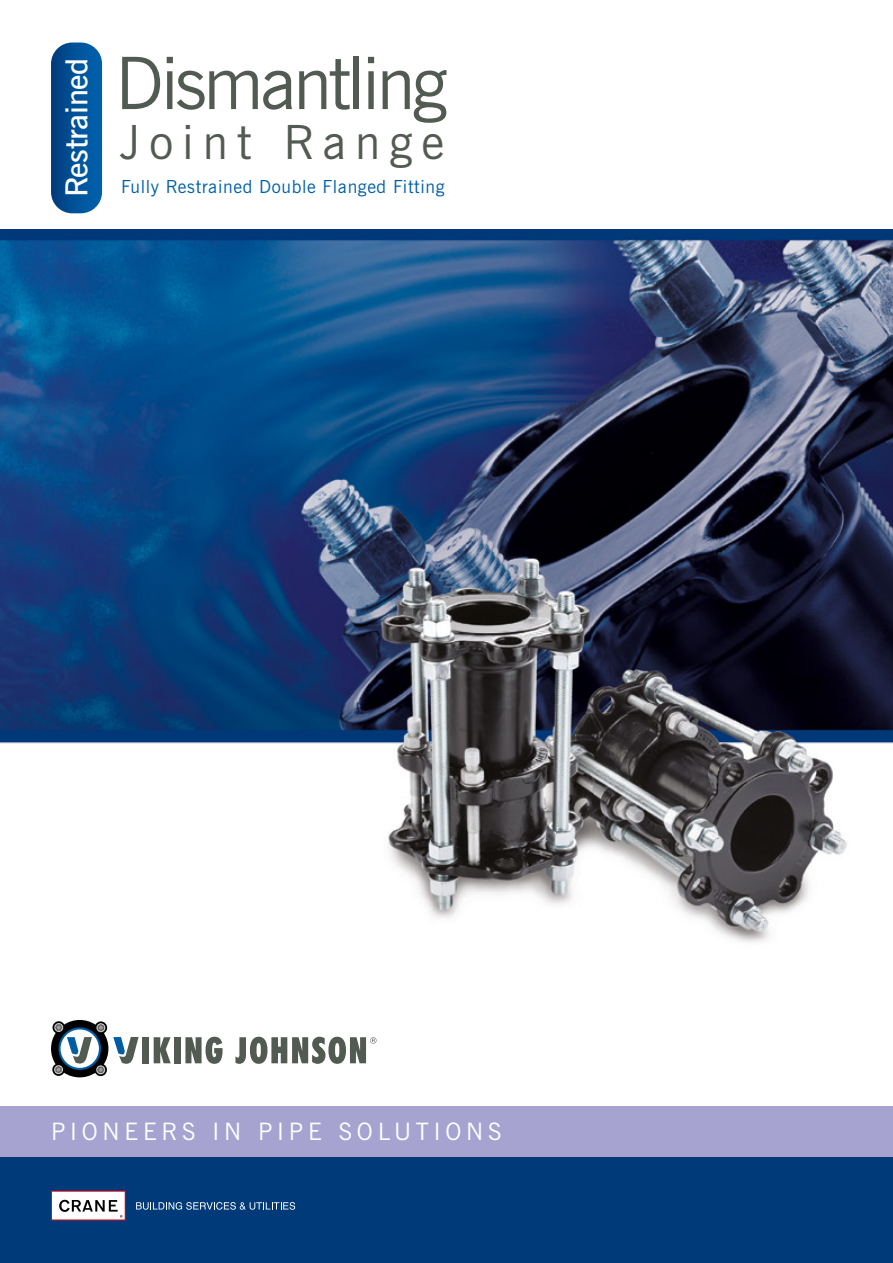
<style>
.page{position:relative;width:893px;height:1263px;background:#fff}
.page>*{position:absolute;margin:0;border:0;box-sizing:border-box;transform-origin:0 0}
.t1{font:72.3px "News Gothic BT";letter-spacing:-.045em;color:#525b52}
.t2{font:47.1px "News Gothic BT";letter-spacing:.19em;color:#525b52}
.t3{font:600 30.3px "News Gothic BT";letter-spacing:-.01em;color:#fff}
.t4{font:24px "News Gothic BT";letter-spacing:.2em;color:#fff}
.t5{font:18px "News Gothic BT";letter-spacing:.035em;color:#005faa}
</style>
<div class="page">
<div style="left:0;top:1157px;width:893px;height:106px;background:#003a78"></div>
<div style="left:0;top:1106px;width:893px;height:51px;background:#a6a3d1"></div>
<svg style="left:51px;top:43px;width:51px;height:170px"></svg>
<img style="left:0;top:229px;width:893px;height:849px">
<div style="left:142px;top:1037px;width:7px;height:26px;background:#525b52"></div>
<svg style="left:154px;top:1037px;width:17px;height:26px"></svg>
<div style="left:174px;top:1037px;width:7px;height:26px;background:#525b52"></div>
<svg style="left:185px;top:1037px;width:38px;height:27px"></svg>
<svg style="left:235px;top:1037px;width:141px;height:27px"></svg>
<svg style="left:51px;top:1020px;width:88px;height:57px"></svg>
<svg style="left:51px;top:1191px;width:75px;height:29px"></svg>
<svg style="left:136px;top:1202px;width:159px;height:8px"></svg>
<h3 class="t3" style="left:58px;top:197px;width:141px;rotate:-90deg">Restrained</h3>
<h1 class="t1" style="left:115px;top:40px;width:334px">Dismantling</h1>
<h2 class="t2" style="left:120px;top:114px;width:326px">Joint Range</h2>
<p class="t5" style="left:121px;top:176px;width:325px">Fully Restrained Double Flanged Fitting</p>
<h3 class="t4" style="left:51px;top:1117px;width:452px">PIONEERS IN PIPE SOLUTIONS</h3>
</div>
